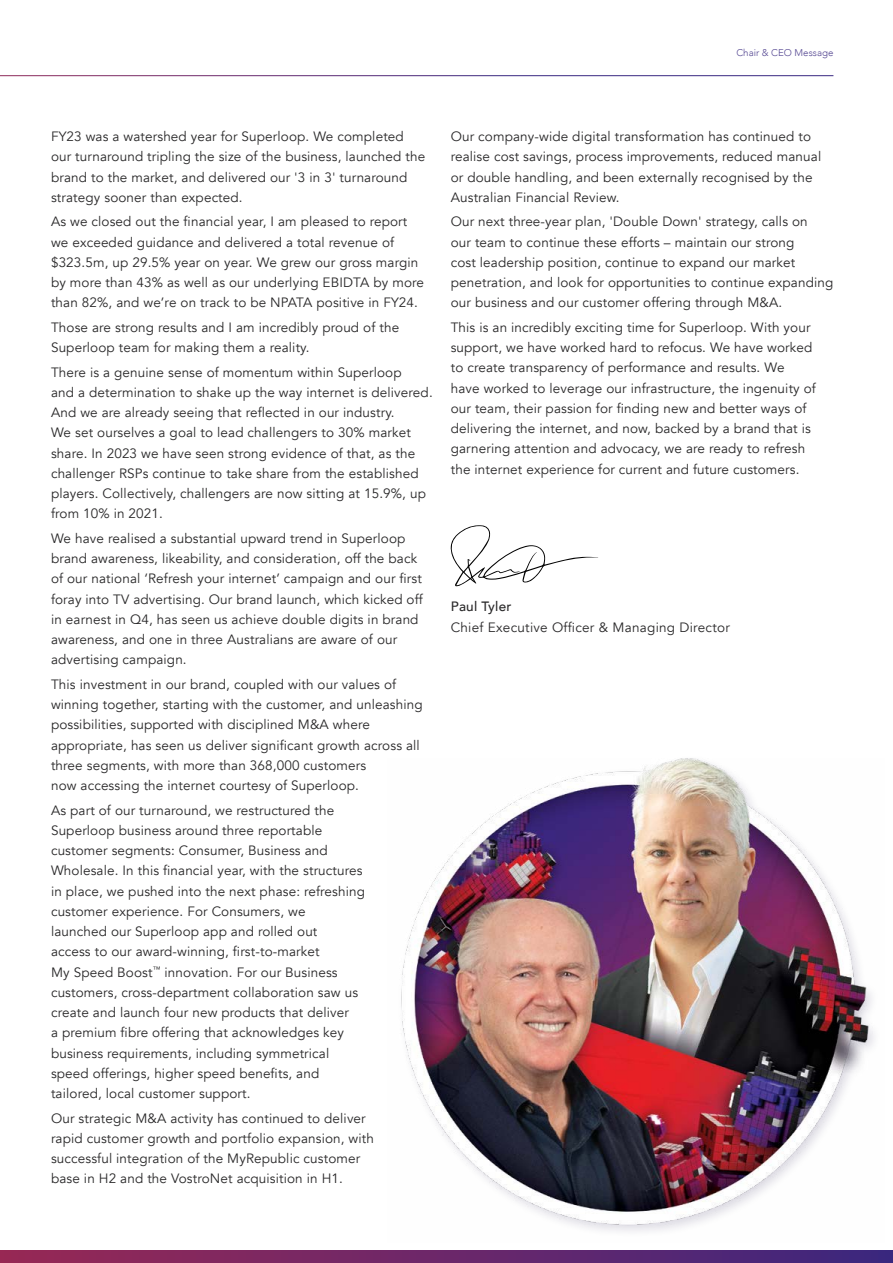
<style>
.page{position:relative;width:893px;height:1263px;background:#fff}
.page>*{position:absolute;margin:0;border:0;box-sizing:border-box;transform-origin:0 0}
.t1{font:13.5px/20.2px "Avenir";letter-spacing:.01em;color:#292829}
.t2{font:500 13.5px "Avenir";letter-spacing:.02em;color:#292829}
.t3{font:300 9.75px "Avenir";color:#544691}
</style>
<div class="page">
<svg style="left:0;top:1250px;width:893px;height:13px;background:#6a2769"></svg>
<svg style="left:451px;top:525px;width:147px;height:61px"></svg>
<img style="left:401px;top:758px;width:473px;height:474px">
<p class="t3" style="left:736px;top:47px;width:99px">Chair &amp; CEO Message</p>
<p class="t1" style="left:51px;top:127px;width:376px">FY23 was a watershed year for Superloop. We completed our turnaround tripling the size of the business, launched the brand to the market, and delivered our '3 in 3' turnaround strategy sooner than expected.</p>
<p class="t1" style="left:51px;top:212px;width:375px">As we closed out the financial year, I am pleased to report we exceeded guidance and delivered a total revenue of $323.5m, up 29.5% year on year. We grew our gross margin by more than 43% as well as our underlying EBIDTA by more than 82%, and we’re on track to be NPATA positive in FY24.</p>
<p class="t1" style="left:51px;top:317px;width:350px">Those are strong results and I am incredibly proud of the<br>Superloop team for making them a reality.</p>
<p class="t1" style="left:51px;top:362px;width:383px">There is a genuine sense of momentum within Superloop<br>and a determination to shake up the way internet is delivered.<br>And we are already seeing that reflected in our industry.<br>We set ourselves a goal to lead challengers to 30% market share. In 2023 we have seen strong evidence of that, as the challenger RSPs continue to take share from the established players. Collectively, challengers are now sitting at 15.9%, up from 10% in 2021.</p>
<p class="t1" style="left:51px;top:528px;width:373px">We have realised a substantial upward trend in Superloop brand awareness, likeability, and consideration, off the back of our national ‘Refresh your internet’ campaign and our first foray into TV advertising. Our brand launch, which kicked off in earnest in Q4, has seen us achieve double digits in brand awareness, and one in three Australians are aware of our advertising campaign.</p>
<p class="t1" style="left:51px;top:674px;width:373px">This investment in our brand, coupled with our values of winning together, starting with the customer, and unleashing possibilities, supported with disciplined M&amp;A where appropriate, has seen us deliver significant growth across all three segments, with more than 368,000 customers<br>now accessing the internet courtesy of Superloop.</p>
<p class="t1" style="left:51px;top:800px;width:316px">As part of our turnaround, we restructured the Superloop business around three reportable customer segments: Consumer, Business and Wholesale. In this financial year, with the structures in place, we pushed into the next phase: refreshing customer experience. For Consumers, we<br>launched our Superloop app and rolled out<br>access to our award-winning, first-to-market<br>My Speed Boost<sup>™</sup> innovation. For our Business customers, cross-department collaboration saw us create and launch four new products that deliver<br>a premium fibre offering that acknowledges key business requirements, including symmetrical speed offerings, higher speed benefits, and tailored, local customer support.</p>
<p class="t1" style="left:51px;top:1108px;width:324px">Our strategic M&amp;A activity has continued to deliver rapid customer growth and portfolio expansion, with successful integration of the MyRepublic customer base in H2 and the VostroNet acquisition in H1.</p>
<p class="t1" style="left:451px;top:127px;width:372px">Our company-wide digital transformation has continued to realise cost savings, process improvements, reduced manual or double handling, and been externally recognised by the Australian Financial Review.</p>
<p class="t1" style="left:451px;top:212px;width:384px">Our next three-year plan, 'Double Down' strategy, calls on<br>our team to continue these efforts – maintain our strong<br>cost leadership position, continue to expand our market penetration, and look for opportunities to continue expanding our business and our customer offering through M&amp;A.</p>
<p class="t1" style="left:451px;top:317px;width:367px">This is an incredibly exciting time for Superloop. With your support, we have worked hard to refocus. We have worked to create transparency of performance and results. We have worked to leverage our infrastructure, the ingenuity of our team, their passion for finding new and better ways of delivering the internet, and now, backed by a brand that is garnering attention and advocacy, we are ready to refresh the internet experience for current and future customers.</p>
<p class="t2" style="left:451px;top:594px;width:62px">Paul Tyler</p>
<p class="t1" style="left:451px;top:617px;width:281px">Chief Executive Officer &amp; Managing Director</p>
</div>
